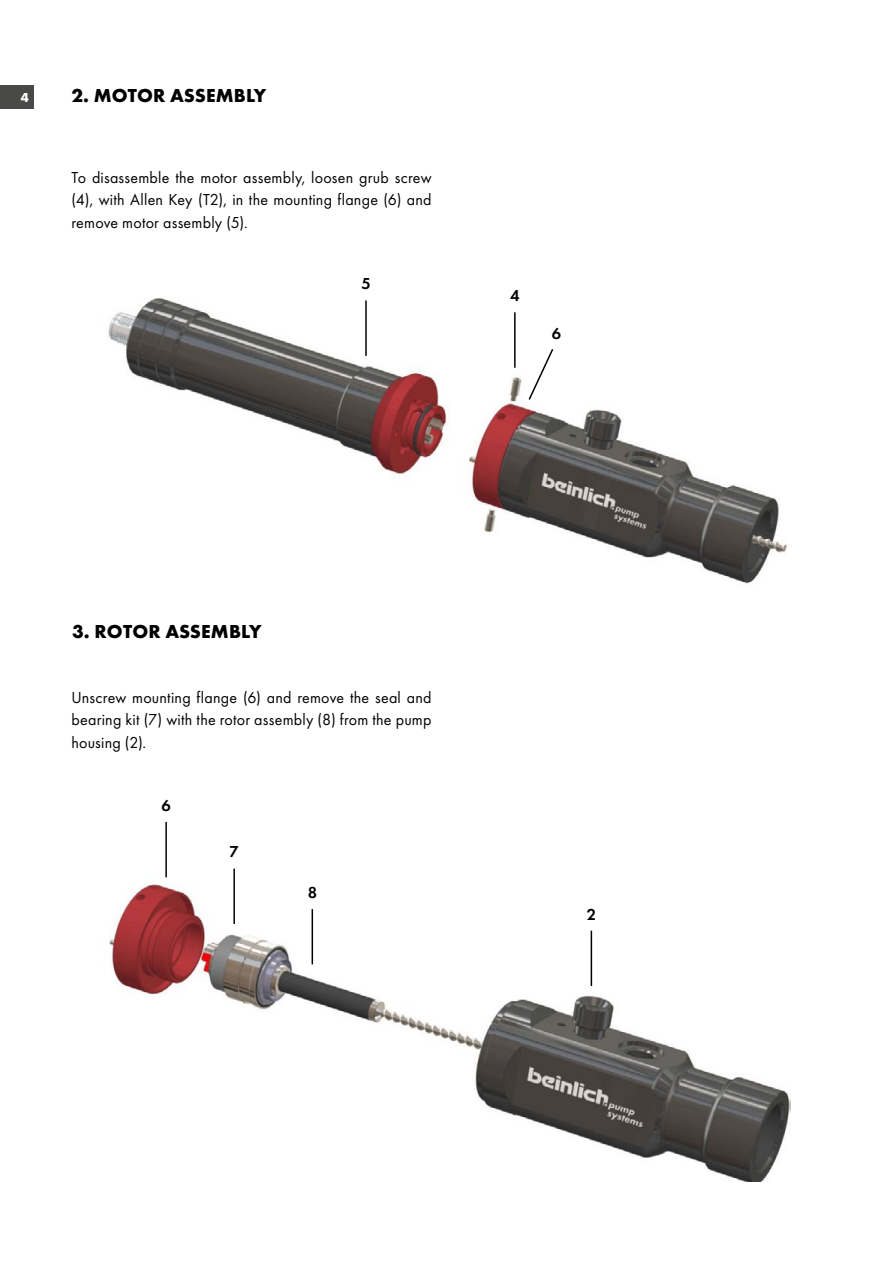
<style>
.page{position:relative;width:893px;height:1263px;background:#fff}
.page>*{position:absolute;margin:0;border:0;box-sizing:border-box;transform-origin:0 0}
.t1{font:700 19.5px "Futura PT";letter-spacing:.01em;color:#000}
.t2{font:16.5px/22.5px "Futura PT";letter-spacing:.015em;color:#000;text-align:justify}
.t3{font:600 16.5px "Futura PT";color:#000}
.t4{font:700 13.5px "Futura PT";color:#fff}
</style>
<div class="page">
<div style="left:0;top:85px;width:34px;height:24px;background:#494948"></div>
<img style="left:109px;top:877px;width:681px;height:304px">
<img style="left:108px;top:297px;width:679px;height:287px">
<hr style="left:365px;top:300px;width:2px;height:56px;background:#000">
<hr style="left:514px;top:312px;width:2px;height:56px;background:#000">
<svg style="left:527px;top:347px;width:28px;height:54px"></svg>
<hr style="left:233px;top:868px;width:2px;height:56px;background:#000">
<hr style="left:165px;top:822px;width:2px;height:55px;background:#000">
<hr style="left:312px;top:909px;width:1px;height:55px;background:#000">
<hr style="left:591px;top:931px;width:1px;height:55px;background:#000">
<p class="t4" style="left:21px;top:89px;width:10px">4</p>
<p class="t1" style="left:71px;top:83px;width:196px">2. MOTOR ASSEMBLY</p>
<p class="t2" style="left:71px;top:166px;width:362px">To disassemble the motor assembly, loosen grub screw (4), with Allen Key (T2), in the mounting flange (6) and remove motor assembly (5).</p>
<p class="t3" style="left:361px;top:273px;width:11px">5</p>
<p class="t3" style="left:510px;top:285px;width:11px">4</p>
<p class="t3" style="left:552px;top:323px;width:11px">6</p>
<p class="t1" style="left:72px;top:619px;width:191px">3. ROTOR ASSEMBLY</p>
<p class="t2" style="left:71px;top:686px;width:362px">Unscrew mounting flange (6) and remove the seal and bearing kit (7) with the rotor assembly (8) from the pump housing (2).</p>
<p class="t3" style="left:162px;top:795px;width:11px">6</p>
<p class="t3" style="left:230px;top:842px;width:11px">7</p>
<p class="t3" style="left:308px;top:882px;width:11px">8</p>
<p class="t3" style="left:587px;top:904px;width:11px">2</p>
</div>
